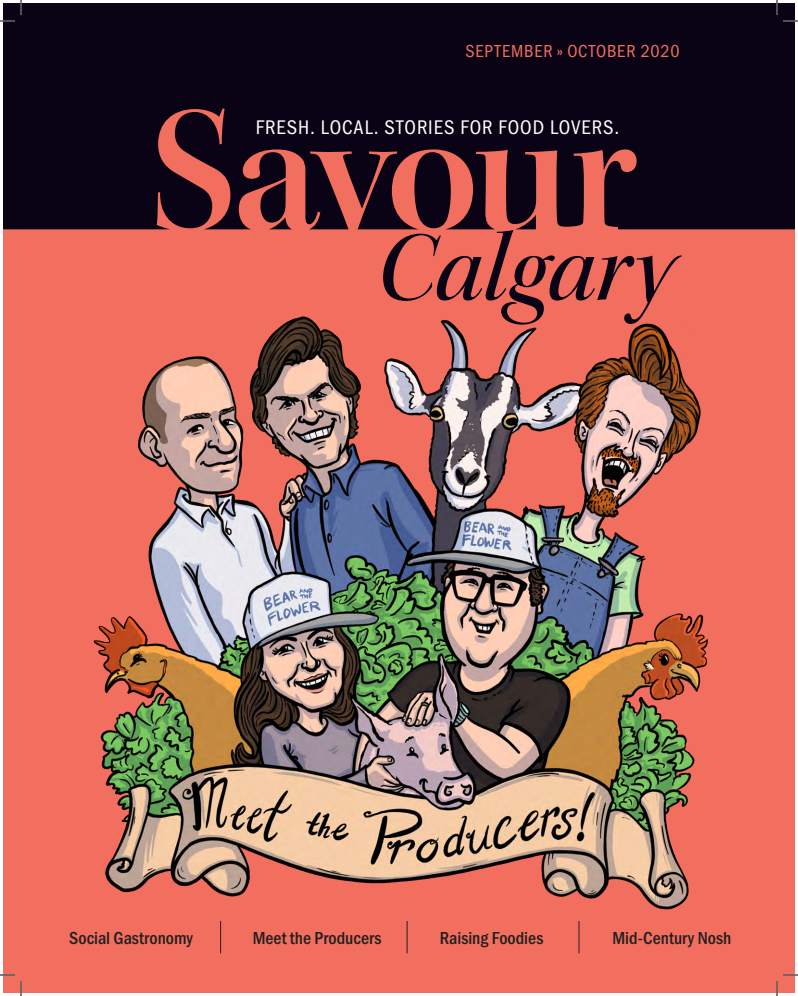
<style>
.page{position:relative;width:798px;height:996px;background:#fff}
.page>*{position:absolute;margin:0;border:0;box-sizing:border-box;transform-origin:0 0}
.t1{font:20.4px "Franklin Gothic URW Cond";letter-spacing:.045em;color:#fff}
.t2{font:500 18px "Franklin Gothic URW Cond";color:#231f20}
.t3{font:18px "Franklin Gothic URW Cond";letter-spacing:.045em;color:#f26f5f}
</style>
<div class="page">
<div style="left:3px;top:3px;width:792px;height:990px;background:#f26f5f"></div>
<img style="left:93px;top:316px;width:615px;height:606px">
<div style="left:3px;top:3px;width:792px;height:226px;background:#0a0215"></div>
<svg style="left:383px;top:152px;width:299px;height:173px"></svg>
<hr style="left:220px;top:921px;width:1px;height:32px;background:#231f20">
<hr style="left:407px;top:921px;width:1px;height:32px;background:#231f20">
<hr style="left:578px;top:921px;width:2px;height:32px;background:#231f20">
<svg style="left:0;top:0;width:22px;height:22px"></svg>
<svg style="left:0;top:974px;width:22px;height:22px"></svg>
<svg style="left:776px;top:0;width:22px;height:22px"></svg>
<svg style="left:776px;top:974px;width:22px;height:22px"></svg>
<p class="t3" style="left:465px;top:38px;width:216px">SEPTEMBER » OCTOBER 2020</p>
<p class="t1" style="left:256px;top:113px;width:365px">FRESH. LOCAL. STORIES FOR FOOD LOVERS.</p>
<p class="t2" style="left:69px;top:925px;width:125px">Social Gastronomy</p>
<p class="t2" style="left:253px;top:925px;width:130px">Meet the Producers</p>
<p class="t2" style="left:440px;top:925px;width:105px">Raising Foodies</p>
<p class="t2" style="left:612px;top:925px;width:121px">Mid-Century Nosh</p>
</div>
